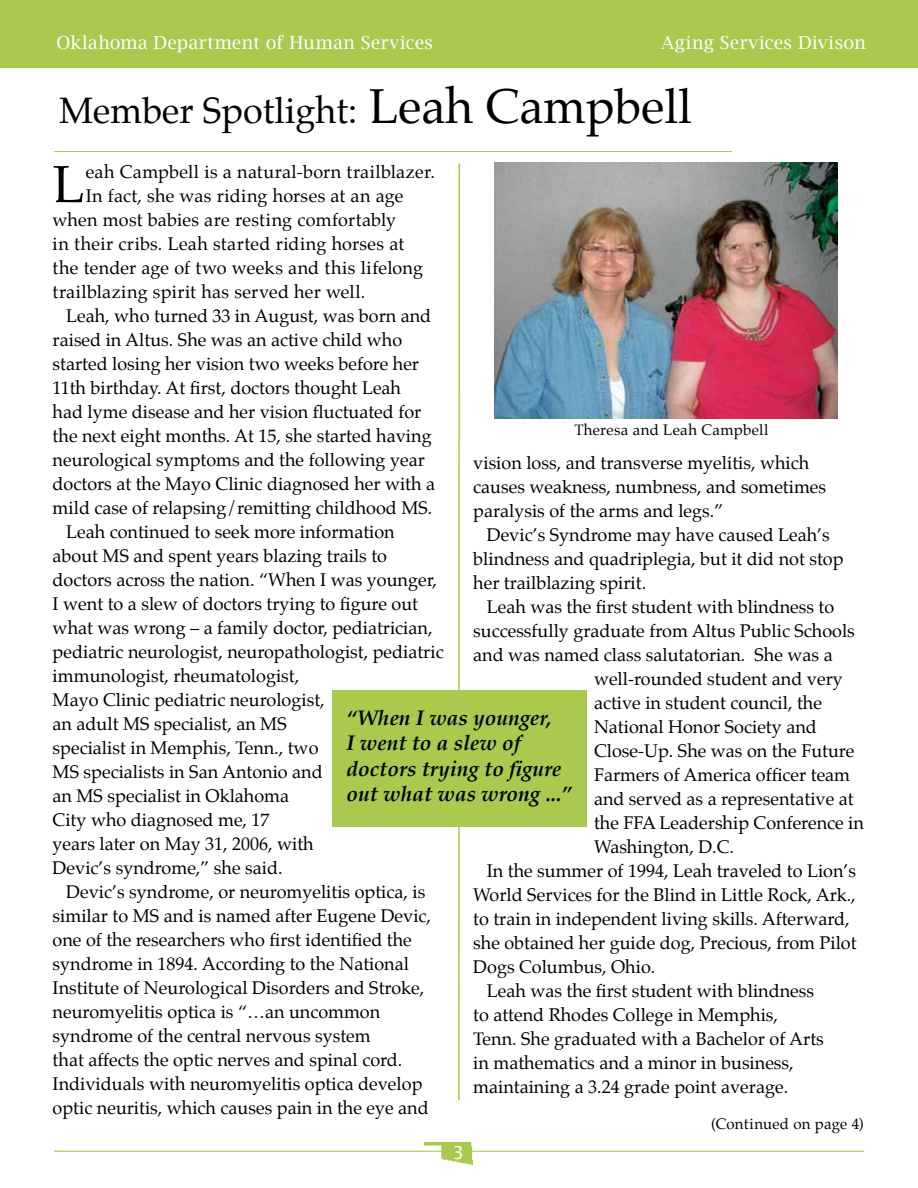
<style>
.page{position:relative;width:918px;height:1188px;background:#fff}
.page>*{position:absolute;margin:0;border:0;box-sizing:border-box;transform-origin:0 0}
.t1{font:52.35px "Palatino";color:#000}
.t2{font:36px "Palatino";color:#000}
.t3{font:italic 700 21px/25.2px "Palatino";color:#000}
.t4{font:18px/24px "Palatino";color:#000}
.t5{font:18px "Palatino";letter-spacing:.02em;color:#000}
.t6{font:18px "Lucida Bright";letter-spacing:.015em;color:#fff}
.t7{font:18px "Lucida Sans";color:#fff}
.t8{font:15px "Palatino";letter-spacing:.02em;color:#000}
.s1{font-size:48px}
</style>
<div class="page">
<hr style="left:54px;top:1151px;width:810px;height:1px;background:#a9c94f">
<img style="left:425px;top:1142px;width:48px;height:23px">
<div style="left:0;top:0;width:918px;height:68px;background:#a9c94f"></div>
<hr style="left:458px;top:164px;width:2px;height:936px;background:#a9c94f">
<hr style="left:54px;top:151px;width:678px;height:1px;background:#a9c94f">
<img style="left:495px;top:162px;width:342px;height:257px">
<div style="left:333px;top:690px;width:254px;height:137px;background:#a9c94f"></div>
<p class="t6" style="left:56px;top:33px;width:378px">Oklahoma Department of Human Services</p>
<p class="t6" style="left:661px;top:33px;width:206px">Aging Services Divison</p>
<h2 class="t2" style="left:59px;top:81px;width:635px">Member Spotlight: <span class="s1">Leah Campbell</span></h2>
<h1 class="t1" style="left:53px;top:141px;width:34px">L</h1>
<p class="t5" style="left:86px;top:157px;width:351px">eah Campbell is a natural-born trailblazer.</p>
<p class="t4" style="left:86px;top:184px;width:319px">In fact, she was riding horses at an age</p>
<p class="t4" style="left:53px;top:208px;width:345px">when most babies are resting comfortably</p>
<p class="t5" style="left:53px;top:229px;width:353px">in their cribs. Leah started riding horses at</p>
<p class="t4" style="left:53px;top:256px;width:372px">the tender age of two weeks and this lifelong</p>
<p class="t4" style="left:53px;top:280px;width:314px">trailblazing spirit has served her well.</p>
<p class="t4" style="left:66px;top:304px;width:367px">Leah, who turned 33 in August, was born and</p>
<p class="t4" style="left:53px;top:328px;width:351px">raised in Altus. She was an active child who</p>
<p class="t4" style="left:53px;top:352px;width:368px">started losing her vision two weeks before her</p>
<p class="t4" style="left:53px;top:376px;width:350px">11th birthday. At first, doctors thought Leah</p>
<p class="t4" style="left:53px;top:400px;width:370px">had lyme disease and her vision fluctuated for</p>
<p class="t4" style="left:53px;top:424px;width:381px">the next eight months. At 15, she started having</p>
<p class="t4" style="left:53px;top:448px;width:374px">neurological symptoms and the following year</p>
<p class="t4" style="left:53px;top:472px;width:384px">doctors at the Mayo Clinic diagnosed her with a</p>
<p class="t4" style="left:53px;top:496px;width:381px">mild case of relapsing/remitting childhood MS.</p>
<p class="t4" style="left:66px;top:520px;width:330px">Leah continued to seek more information</p>
<p class="t4" style="left:53px;top:544px;width:336px">about MS and spent years blazing trails to</p>
<p class="t4" style="left:53px;top:568px;width:386px">doctors across the nation. “When I was younger,</p>
<p class="t4" style="left:53px;top:592px;width:367px">I went to a slew of doctors trying to figure out</p>
<p class="t4" style="left:53px;top:616px;width:381px">what was wrong – a family doctor, pediatrician,</p>
<p class="t4" style="left:53px;top:640px;width:393px">pediatric neurologist, neuropathologist, pediatric</p>
<p class="t4" style="left:53px;top:664px;width:248px">immunologist, rheumatologist,</p>
<p class="t4" style="left:53px;top:688px;width:274px">Mayo Clinic pediatric neurologist,</p>
<p class="t4" style="left:53px;top:712px;width:236px">an adult MS specialist, an MS</p>
<p class="t4" style="left:53px;top:736px;width:267px">specialist in Memphis, Tenn., two</p>
<p class="t4" style="left:53px;top:760px;width:272px">MS specialists in San Antonio and</p>
<p class="t4" style="left:53px;top:784px;width:238px">an MS specialist in Oklahoma</p>
<p class="t4" style="left:53px;top:808px;width:219px">City who diagnosed me, 17</p>
<p class="t4" style="left:53px;top:832px;width:263px">years later on May 31, 2006, with</p>
<p class="t4" style="left:53px;top:856px;width:231px">Devic’s syndrome,” she said.</p>
<p class="t4" style="left:66px;top:880px;width:361px">Devic’s syndrome, or neuromyelitis optica, is</p>
<p class="t4" style="left:53px;top:904px;width:380px">similar to MS and is named after Eugene Devic,</p>
<p class="t4" style="left:53px;top:928px;width:361px">one of the researchers who first identified the</p>
<p class="t4" style="left:53px;top:952px;width:358px">syndrome in 1894. According to the National</p>
<p class="t4" style="left:53px;top:976px;width:373px">Institute of Neurological Disorders and Stroke,</p>
<p class="t4" style="left:53px;top:1000px;width:329px">neuromyelitis optica is “…an uncommon</p>
<p class="t4" style="left:53px;top:1024px;width:320px">syndrome of the central nervous system</p>
<p class="t4" style="left:53px;top:1048px;width:351px">that affects the optic nerves and spinal cord.</p>
<p class="t4" style="left:53px;top:1072px;width:371px">Individuals with neuromyelitis optica develop</p>
<p class="t4" style="left:53px;top:1096px;width:378px">optic neuritis, which causes pain in the eye and</p>
<p class="t8" style="left:574px;top:418px;width:196px">Theresa and Leah Campbell</p>
<p class="t4" style="left:473px;top:451px;width:354px">vision loss, and transverse myelitis, which causes weakness, numbness, and sometimes paralysis of the arms and legs.”</p>
<p class="t4" style="left:473px;top:523px;width:372px;text-indent:14px">Devic’s Syndrome may have caused Leah’s blindness and quadriplegia, but it did not stop her trailblazing spirit.</p>
<p class="t4" style="left:487px;top:595px;width:349px">Leah was the first student with blindness to</p>
<p class="t4" style="left:473px;top:619px;width:383px">successfully graduate from Altus Public Schools</p>
<p class="t4" style="left:473px;top:643px;width:361px">and was named class salutatorian. She was a</p>
<p class="t4" style="left:594px;top:667px;width:250px">well-rounded student and very</p>
<p class="t4" style="left:594px;top:691px;width:230px">active in student council, the</p>
<p class="t4" style="left:594px;top:715px;width:224px">National Honor Society and</p>
<p class="t4" style="left:594px;top:739px;width:262px">Close-Up. She was on the Future</p>
<p class="t4" style="left:594px;top:763px;width:258px">Farmers of America officer team</p>
<p class="t4" style="left:594px;top:787px;width:261px">and served as a representative at</p>
<p class="t4" style="left:594px;top:811px;width:272px">the FFA Leadership Conference in</p>
<p class="t4" style="left:594px;top:835px;width:142px">Washington, D.C.</p>
<p class="t4" style="left:487px;top:858px;width:371px">In the summer of 1994, Leah traveled to Lion’s</p>
<p class="t4" style="left:473px;top:882px;width:384px">World Services for the Blind in Little Rock, Ark.,</p>
<p class="t4" style="left:473px;top:906px;width:378px">to train in independent living skills. Afterward,</p>
<p class="t4" style="left:473px;top:930px;width:385px">she obtained her guide dog, Precious, from Pilot</p>
<p class="t4" style="left:473px;top:954px;width:184px">Dogs Columbus, Ohio.</p>
<p class="t4" style="left:487px;top:978px;width:329px">Leah was the first student with blindness</p>
<p class="t4" style="left:473px;top:1002px;width:306px">to attend Rhodes College in Memphis,</p>
<p class="t4" style="left:473px;top:1026px;width:352px">Tenn. She graduated with a Bachelor of Arts</p>
<p class="t4" style="left:473px;top:1050px;width:322px">in mathematics and a minor in business,</p>
<p class="t4" style="left:473px;top:1074px;width:316px">maintaining a 3.24 grade point average.</p>
<p class="t3" style="left:346px;top:706px;width:227px">“When I was younger,<br>I went to a slew of doctors trying to figure out what was wrong ...”</p>
<p class="t8" style="left:711px;top:1111px;width:154px">(Continued on page 4)</p>
<p class="t7" style="left:453px;top:1142px;width:13px">3</p>
</div>
